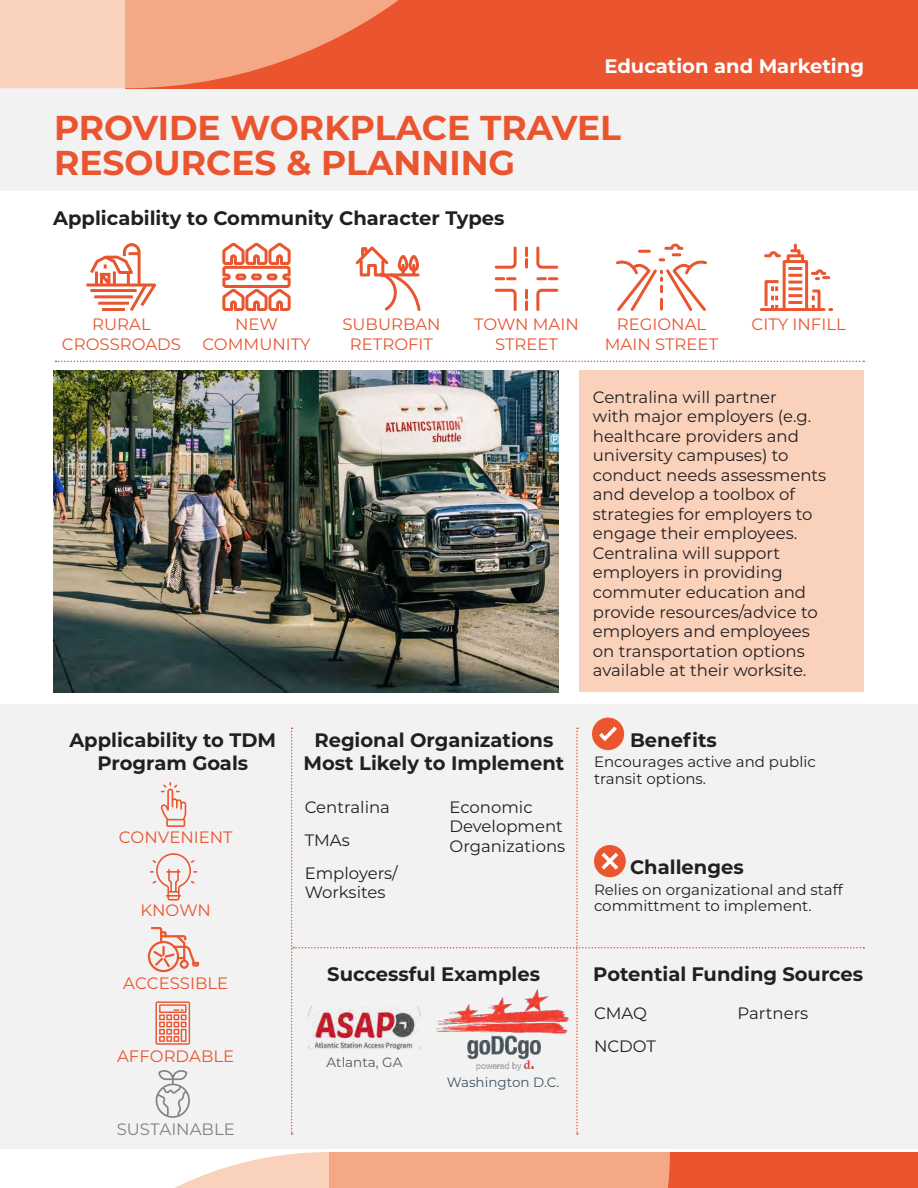
<style>
.page{position:relative;width:918px;height:1188px;background:#fff}
.page>*{position:absolute;margin:0;border:0;box-sizing:border-box;transform-origin:0 0}
.header_1{font:700 34.5px/34.5px "Montserrat";color:#ea552f}
.header_3{font:700 19.5px/22.5px "Montserrat";color:#231f20;text-align:center}
.t1{font:700 19.5px "Montserrat";color:#fff}
.t2{font:16.5px/19.5px "Montserrat";color:#231f20}
.character_type{font:16.5px/19.5px "Montserrat";color:#ea552f;text-align:center}
.character_type-2{font:16.5px "Montserrat";color:#808285}
.t3{font:15px/16.5px "Montserrat";color:#231f20}
.t4{font:13.5px "Montserrat";color:#455560}
.t5{font:13.5px "Montserrat";color:#55595b}
</style>
<div class="page">
<div style="left:0;top:704px;width:918px;height:445px;background:#f2f2f3"></div>
<div style="left:0;top:0;width:918px;height:191px;background:#f2f2f3"></div>
<div style="left:125px;top:0;width:793px;height:88px;background:#ea552f"></div>
<svg style="left:0;top:0;width:399px;height:88px"></svg>
<div style="left:329px;top:1152px;width:589px;height:36px;background:#ea552f"></div>
<svg style="left:174px;top:1152px;width:496px;height:36px;background:#f6b99d"></svg>
<svg style="left:56px;top:361px;width:808px;height:1px"></svg>
<div style="left:579px;top:370px;width:285px;height:322px;background:#fad1bb"></div>
<svg style="left:494px;top:246px;width:65px;height:65px"></svg>
<svg style="left:355px;top:246px;width:66px;height:65px"></svg>
<hr style="left:761px;top:308px;width:63px;height:3px;background:#ec562e">
<svg style="left:763px;top:245px;width:69px;height:67px"></svg>
<svg style="left:616px;top:243px;width:91px;height:68px"></svg>
<svg style="left:86px;top:243px;width:70px;height:68px"></svg>
<svg style="left:222px;top:242px;width:69px;height:70px"></svg>
<svg style="left:155px;top:1001px;width:35px;height:44px"></svg>
<svg style="left:155px;top:1070px;width:35px;height:48px"></svg>
<svg style="left:148px;top:927px;width:51px;height:45px"></svg>
<svg style="left:161px;top:782px;width:25px;height:45px"></svg>
<svg style="left:150px;top:853px;width:47px;height:48px"></svg>
<div style="left:592px;top:718px;width:32px;height:32px;background:#ec562e;border-radius:16px"></div>
<svg style="left:291px;top:727px;width:573px;height:408px"></svg>
<img style="left:53px;top:370px;width:505px;height:322px">
<p class="t1" style="left:604px;top:52px;width:261px">Education and Marketing</p>
<p class="header_1" style="left:54px;top:109px;width:569px">PROVIDE WORKPLACE TRAVEL<br>RESOURCES &amp; PLANNING</p>
<p class="header_3" style="left:53px;top:206px;width:453px">Applicability to Community Character Types</p>
<p class="character_type" style="left:62px;top:314px;width:121px">RURAL<br>CROSSROADS</p>
<p class="character_type" style="left:202px;top:314px;width:110px">NEW<br>COMMUNITY</p>
<p class="character_type" style="left:342px;top:314px;width:100px">SUBURBAN<br>RETROFIT</p>
<p class="character_type" style="left:474px;top:314px;width:106px">TOWN MAIN<br>STREET</p>
<p class="character_type" style="left:605px;top:314px;width:115px">REGIONAL<br>MAIN STREET</p>
<p class="character_type" style="left:752px;top:314px;width:96px">CITY INFILL</p>
<p class="header_3" style="left:69px;top:728px;width:208px">Applicability to TDM<br>Program Goals</p>
<p class="header_3" style="left:303px;top:728px;width:262px">Regional Organizations<br>Most Likely to Implement</p>
<p class="character_type" style="left:119px;top:827px;width:115px">CONVENIENT</p>
<p class="character_type" style="left:140px;top:900px;width:72px">KNOWN</p>
<p class="t2" style="left:305px;top:797px;width:87px">Centralina</p>
<p class="t2" style="left:305px;top:830px;width:47px">TMAs</p>
<p class="t2" style="left:305px;top:863px;width:95px">Employers/<br>Worksites</p>
<p class="t2" style="left:449px;top:797px;width:117px">Economic<br>Development<br>Organizations</p>
<p class="t2" style="left:593px;top:387px;width:235px">Centralina will partner<br>with major employers (e.g. healthcare providers and university campuses) to conduct needs assessments and develop a toolbox of strategies for employers to engage their employees.<br>Centralina will support employers in providing commuter education and provide resources/advice to employers and employees on transportation options available at their worksite.</p>
<p class="header_3" style="left:630px;top:728px;width:88px">Benefits</p>
<p class="t3" style="left:594px;top:753px;width:223px">Encourages active and public transit options.</p>
<p class="header_3" style="left:630px;top:855px;width:115px">Challenges</p>
<p class="t3" style="left:594px;top:880px;width:250px">Relies on organizational and staff committment to implement.</p>
<p class="character_type" style="left:123px;top:973px;width:107px">ACCESSIBLE</p>
<p class="character_type" style="left:117px;top:1046px;width:119px">AFFORDABLE</p>
<p class="character_type-2" style="left:117px;top:1118px;width:120px">SUSTAINABLE</p>
<p class="header_3" style="left:327px;top:962px;width:214px">Successful Examples</p>
<p class="header_3" style="left:593px;top:962px;width:272px">Potential Funding Sources</p>
<p class="t5" style="left:327px;top:1053px;width:77px">Atlanta, GA</p>
<p class="t4" style="left:447px;top:1073px;width:114px">Washington D.C.</p>
<p class="t2" style="left:594px;top:1003px;width:55px">CMAQ</p>
<p class="t2" style="left:594px;top:1036px;width:64px">NCDOT</p>
<p class="t2" style="left:738px;top:1003px;width:72px">Partners</p>
</div>
